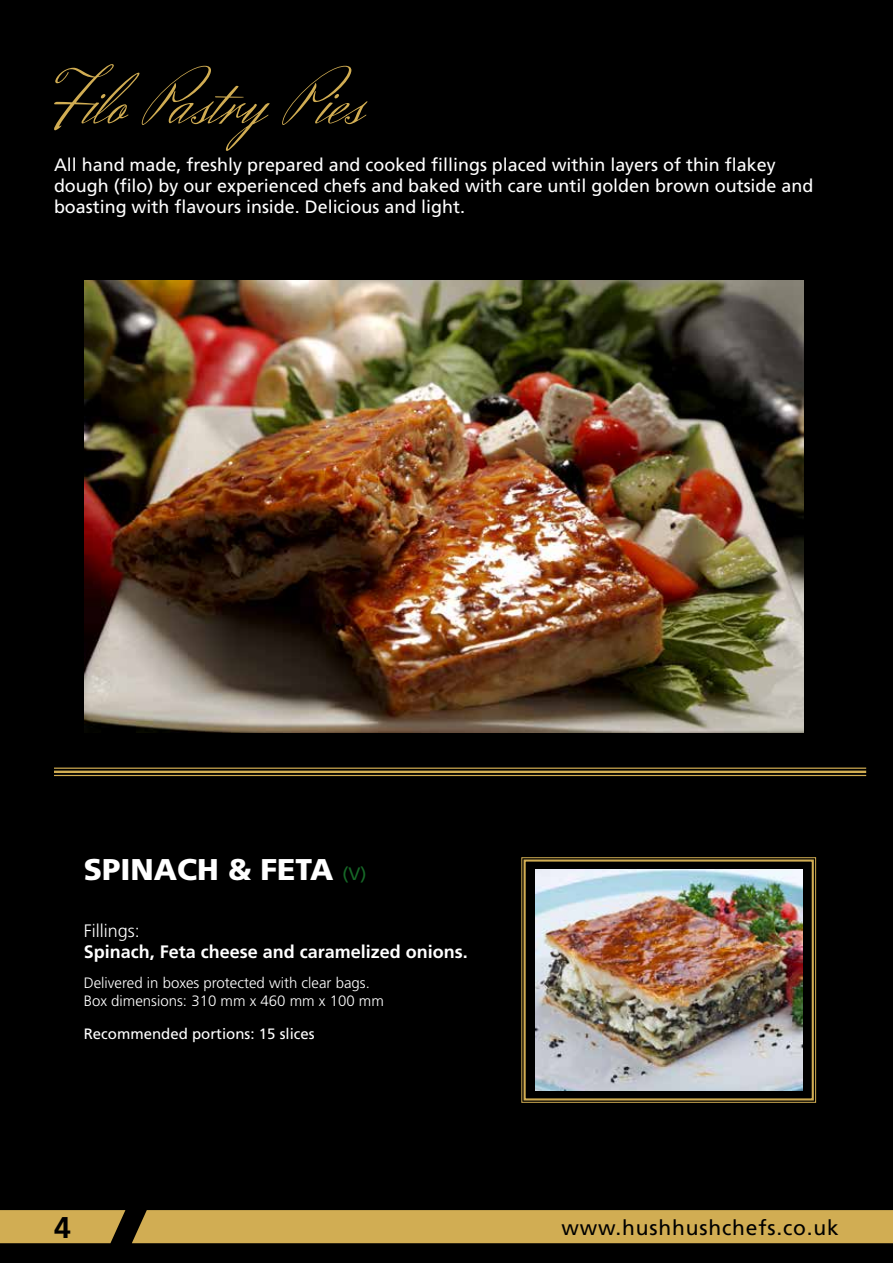
<style>
.page{position:relative;width:893px;height:1263px;background:#fff}
.page>*{position:absolute;margin:0;border:0;box-sizing:border-box;transform-origin:0 0}
.t1{font:75px "Herr Von Muellerhoff";color:#d1ad53}
.t2{font:900 30px "Frutiger LT Std";color:#fff}
.t3{font:700 30px "Frutiger LT Std";color:#000}
.t4{font:21px "Frutiger LT Std";letter-spacing:.04em;color:#000}
.t5{font:18px/21px "Frutiger LT Std";color:#fff}
.t6{font:700 18px "Frutiger LT Std";color:#fff}
.t7{font:300 18px "Frutiger LT Std";color:#fff}
.t8{font:300 15px/18px "Frutiger LT Std";color:#fff}
.t9{font:15px "Frutiger LT Std";color:#fff}
.s1{font-weight:400;font-size:18px;color:#166827}
</style>
<div class="page">
<div style="left:0;top:0;width:132px;height:1263px;background:#000"></div>
<div style="left:132px;top:0;width:761px;height:1263px;background:#000"></div>
<svg style="left:0;top:1210px;width:125px;height:33px"></svg>
<img style="left:85px;top:280px;width:718px;height:452px">
<hr style="left:54px;top:767px;width:812px;height:2px;background:#d1ad53">
<hr style="left:54px;top:771px;width:812px;height:2px;background:#d1ad53">
<hr style="left:54px;top:775px;width:812px;height:1px;background:#d1ad53">
<svg style="left:521px;top:857px;width:295px;height:246px"></svg>
<div style="left:524px;top:859px;width:290px;height:241px;border:2px solid #d1ad53"></div>
<img style="left:535px;top:869px;width:267px;height:222px">
<h1 class="t1" style="left:54px;top:54px;width:311px">Filo Pastry Pies</h1>
<p class="t5" style="left:54px;top:155px;width:761px">All hand made, freshly prepared and cooked fillings placed within layers of thin flakey dough (filo) by our experienced chefs and baked with care until golden brown outside and boasting with flavours inside. Delicious and light.</p>
<h2 class="t2" style="left:84px;top:851px;width:284px">SPINACH &amp; FETA <span class="s1">(V)</span></h2>
<p class="t7" style="left:84px;top:920px;width:57px">Fillings:</p>
<p class="t6" style="left:84px;top:941px;width:386px">Spinach, Feta cheese and caramelized onions.</p>
<p class="t8" style="left:84px;top:974px;width:302px">Delivered in boxes protected with clear bags.<br>Box dimensions: 310 mm x 460 mm x 100 mm</p>
<p class="t9" style="left:84px;top:1025px;width:232px">Recommended portions: 15 slices</p>
<h2 class="t3" style="left:54px;top:1210px;width:18px">4</h2>
<p class="t4" style="left:561px;top:1215px;width:279px">www.hushhushchefs.co.uk</p>
</div>
